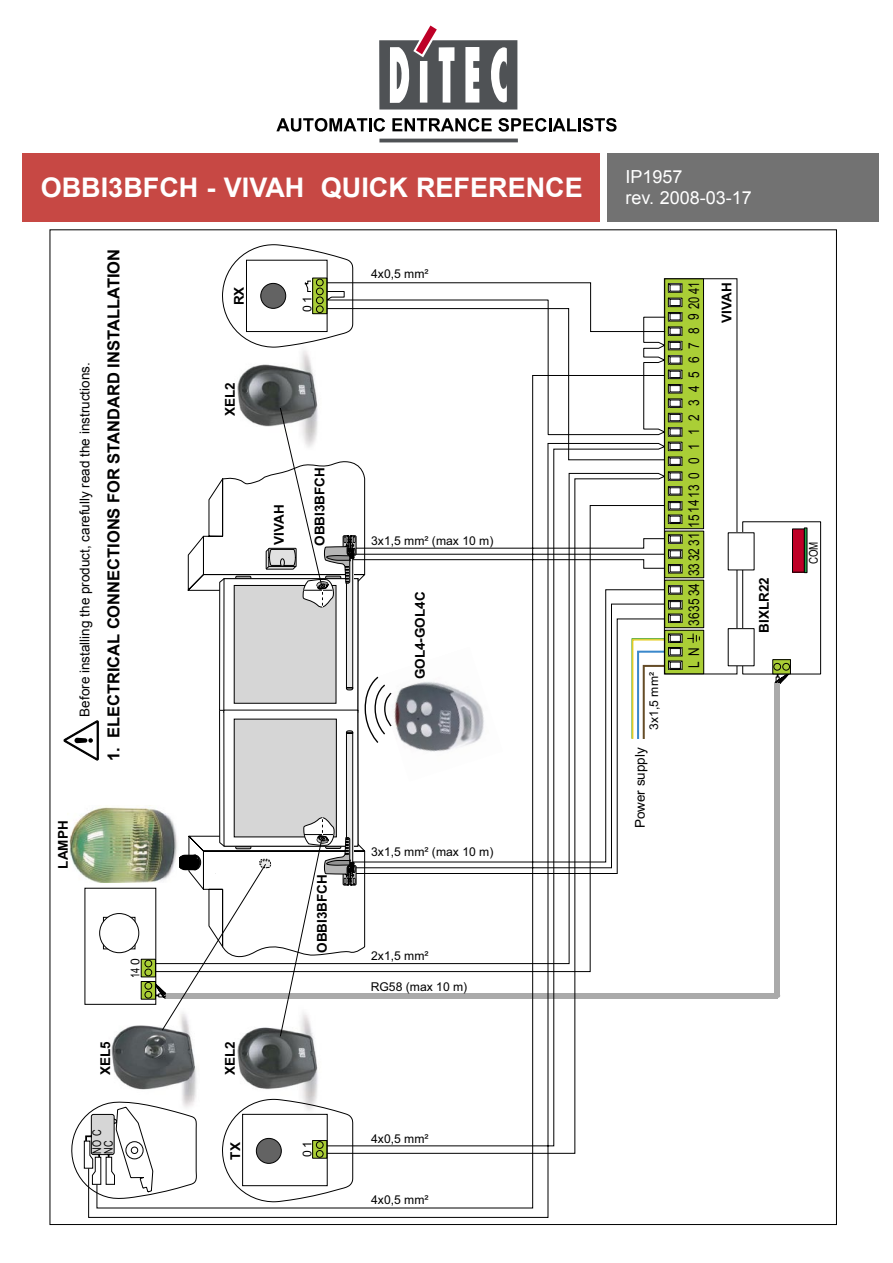
<style>
.page{position:relative;width:893px;height:1263px;background:#fff}
.page>*{position:absolute;margin:0;border:0;box-sizing:border-box;transform-origin:0 0}
.t1{font:700 27px "Arial";color:#fff}
.t2{font:18px "Arial";color:#fff}
.t3{font:700 16.5px "Arial";color:#000}
.t4{font:14.85px "Arial";letter-spacing:.625em;color:#000;scale:.8 1}
.t5{font:14.85px "Arial";color:#000;scale:.8 1}
.t6{font:14.85px "Arial";letter-spacing:.12em;color:#000;scale:.8 1}
.t7{font:13.5px "Arial";color:#000}
.t8{font:700 13.5px "Arial";color:#000}
.t9{font:12.15px "Arial";color:#000}
.t10{font:12.15px/11.9px "Arial";color:#000;scale:.75 1}
.t11{font:12.15px "Arial";color:#000;scale:.8 1}
</style>
<div class="page">
<div style="left:607px;top:154px;width:272px;height:68px;background:#727272"></div>
<div style="left:22px;top:154px;width:578px;height:68px;background:#c74844"></div>
<hr style="left:379px;top:139px;width:139px;height:3px;background:#4f5255">
<svg style="left:276px;top:118px;width:109px;height:14px"></svg>
<svg style="left:392px;top:118px;width:100px;height:14px"></svg>
<svg style="left:498px;top:118px;width:119px;height:14px"></svg>
<svg style="left:379px;top:26px;width:138px;height:84px"></svg>
<div style="left:165px;top:993px;width:613px;height:5px;background:#aaa"></div>
<svg style="left:224px;top:245px;width:129px;height:37px"></svg>
<svg style="left:88px;top:720px;width:461px;height:498px"></svg>
<div style="left:256px;top:1138px;width:25px;height:25px;background:#636363;border-radius:50%"></div>
<div style="left:256px;top:1138px;width:25px;height:25px;border:1px solid #000;border-radius:50%"></div>
<svg style="left:71px;top:1102px;width:126px;height:97px"></svg>
<svg style="left:155px;top:972px;width:511px;height:182px"></svg>
<img style="left:69px;top:805px;width:76px;height:77px">
<div style="left:103px;top:917px;width:32px;height:32px;border:1px solid #000"></div>
<div style="left:100px;top:913px;width:39px;height:40px;background:#fff;border-radius:50%"></div>
<div style="left:99px;top:913px;width:40px;height:40px;border:1px solid #000;border-radius:50%"></div>
<svg style="left:143px;top:961px;width:2px;height:14px"></svg>
<div style="left:141px;top:959px;width:15px;height:18px;border:1px solid #000"></div>
<svg style="left:143px;top:983px;width:2px;height:14px"></svg>
<div style="left:141px;top:981px;width:15px;height:18px;border:1px solid #000"></div>
<div style="left:665px;top:580px;width:39px;height:48px;background:#aace36"></div>
<div style="left:664px;top:580px;width:40px;height:48px;border:1px solid #000"></div>
<div style="left:668px;top:614px;width:14px;height:9px;border:1px solid #000"></div>
<div style="left:670px;top:615px;width:10px;height:6px;background:#fff"></div>
<div style="left:670px;top:615px;width:10px;height:7px;border:1px solid #000"></div>
<svg style="left:668px;top:585px;width:15px;height:30px"></svg>
<div style="left:665px;top:531px;width:39px;height:47px;background:#aace36"></div>
<div style="left:664px;top:531px;width:40px;height:47px;border:1px solid #000"></div>
<div style="left:668px;top:535px;width:14px;height:8px;border:1px solid #000"></div>
<div style="left:670px;top:536px;width:10px;height:6px;background:#fff"></div>
<svg style="left:668px;top:542px;width:15px;height:31px"></svg>
<svg style="left:668px;top:534px;width:15px;height:2px"></svg>
<div style="left:665px;top:630px;width:39px;height:44px;background:#aace36"></div>
<div style="left:664px;top:630px;width:40px;height:44px;border:1px solid #000"></div>
<svg style="left:666px;top:633px;width:34px;height:42px"></svg>
<div style="left:665px;top:279px;width:39px;height:250px;background:#aace36"></div>
<div style="left:664px;top:279px;width:40px;height:250px;border:1px solid #000"></div>
<div style="left:668px;top:472px;width:14px;height:8px;border:1px solid #000"></div>
<div style="left:670px;top:473px;width:10px;height:6px;background:#fff"></div>
<div style="left:668px;top:457px;width:14px;height:9px;border:1px solid #000"></div>
<div style="left:670px;top:458px;width:10px;height:6px;background:#fff"></div>
<svg style="left:668px;top:464px;width:14px;height:9px"></svg>
<svg style="left:668px;top:479px;width:14px;height:45px"></svg>
<div style="left:668px;top:399px;width:14px;height:9px;border:1px solid #000"></div>
<div style="left:670px;top:400px;width:10px;height:6px;background:#fff"></div>
<svg style="left:668px;top:406px;width:14px;height:52px"></svg>
<div style="left:668px;top:327px;width:14px;height:9px;border:1px solid #000"></div>
<div style="left:670px;top:328px;width:10px;height:6px;background:#fff"></div>
<svg style="left:668px;top:334px;width:14px;height:66px"></svg>
<svg style="left:668px;top:283px;width:14px;height:45px"></svg>
<svg style="left:742px;top:521px;width:79px;height:163px"></svg>
<div style="left:775px;top:683px;width:5px;height:313px;background:#aaa"></div>
<svg style="left:222px;top:282px;width:444px;height:690px"></svg>
<svg style="left:326px;top:291px;width:340px;height:144px"></svg>
<svg style="left:145px;top:408px;width:247px;height:628px"></svg>
<svg style="left:64px;top:721px;width:35px;height:39px"></svg>
<p class="t1" style="left:41px;top:170px;width:543px">OBBI3BFCH - VIVAH QUICK REFERENCE</p>
<p class="t7" style="left:76px;top:716px;width:356px;rotate:-90deg">Before installing the product, carefully read the instructions.</p>
<p class="t3" style="left:103px;top:761px;width:514px;rotate:-90deg">1. ELECTRICAL CONNECTIONS FOR STANDARD INSTALLATION</p>
<p class="t8" style="left:54px;top:868px;width:49px;rotate:-90deg">LAMPH</p>
<p class="t8" style="left:230px;top:305px;width:20px;rotate:-90deg">RX</p>
<p class="t8" style="left:221px;top:416px;width:35px;rotate:-90deg">XEL2</p>
<p class="t10" style="left:129px;top:978px;width:28px;rotate:-90deg">14 0</p>
<p class="t8" style="left:97px;top:1075px;width:35px;rotate:-90deg">XEL5</p>
<p class="t8" style="left:221px;top:1075px;width:35px;rotate:-90deg">XEL2</p>
<p class="t10" style="left:91px;top:1154px;width:34px;rotate:-90deg">NO C<br>NC</p>
<p class="t8" style="left:226px;top:1159px;width:19px;rotate:-90deg">TX</p>
<p class="t9" style="left:299px;top:312px;width:17px;rotate:-90deg">01</p>
<p class="t8" style="left:270px;top:545px;width:42px;rotate:-90deg">VIVAH</p>
<p class="t8" style="left:311px;top:546px;width:80px;rotate:-90deg">OBBI3BFCH</p>
<p class="t8" style="left:313px;top:953px;width:80px;rotate:-90deg">OBBI3BFCH</p>
<p class="t9" style="left:299px;top:1157px;width:17px;rotate:-90deg">01</p>
<p class="t9" style="left:371px;top:266px;width:59px">4x0,5 mm²</p>
<p class="t9" style="left:371px;top:533px;width:124px">3x1,5 mm² (max 10 m)</p>
<p class="t8" style="left:411px;top:679px;width:89px;rotate:-90deg">GOL4-GOL4C</p>
<p class="t9" style="left:371px;top:843px;width:124px">3x1,5 mm² (max 10 m)</p>
<p class="t9" style="left:371px;top:947px;width:59px">2x1,5 mm²</p>
<p class="t9" style="left:371px;top:978px;width:98px">RG58 (max 10 m)</p>
<p class="t9" style="left:371px;top:1130px;width:59px">4x0,5 mm²</p>
<p class="t9" style="left:371px;top:1191px;width:59px">4x0,5 mm²</p>
<p class="t2" style="left:626px;top:165px;width:59px">IP1957</p>
<p class="t2" style="left:626px;top:186px;width:128px">rev. 2008-03-17</p>
<p class="t4" style="left:684px;top:449px;width:211px;rotate:-90deg">11234567892041</p>
<p class="t6" style="left:684px;top:464px;width:10px;rotate:-90deg">0</p>
<p class="t5" style="left:684px;top:576px;width:131px;rotate:-90deg">33 32 31 15 1413 0</p>
<p class="t8" style="left:718px;top:323px;width:42px;rotate:-90deg">VIVAH</p>
<p class="t6" style="left:684px;top:626px;width:55px;rotate:-90deg">3635 34</p>
<p class="t8" style="left:755px;top:633px;width:57px;rotate:-90deg">BIXLR22</p>
<p class="t9" style="left:646px;top:730px;width:59px;rotate:-90deg">3x1,5 mm²</p>
<p class="t7" style="left:631px;top:828px;width:83px;rotate:-90deg">Power supply</p>
<p class="t6" style="left:684px;top:668px;width:28px;rotate:-90deg">L N</p>
<p class="t11" style="left:805px;top:564px;width:30px;rotate:-90deg">COM</p>
</div>
